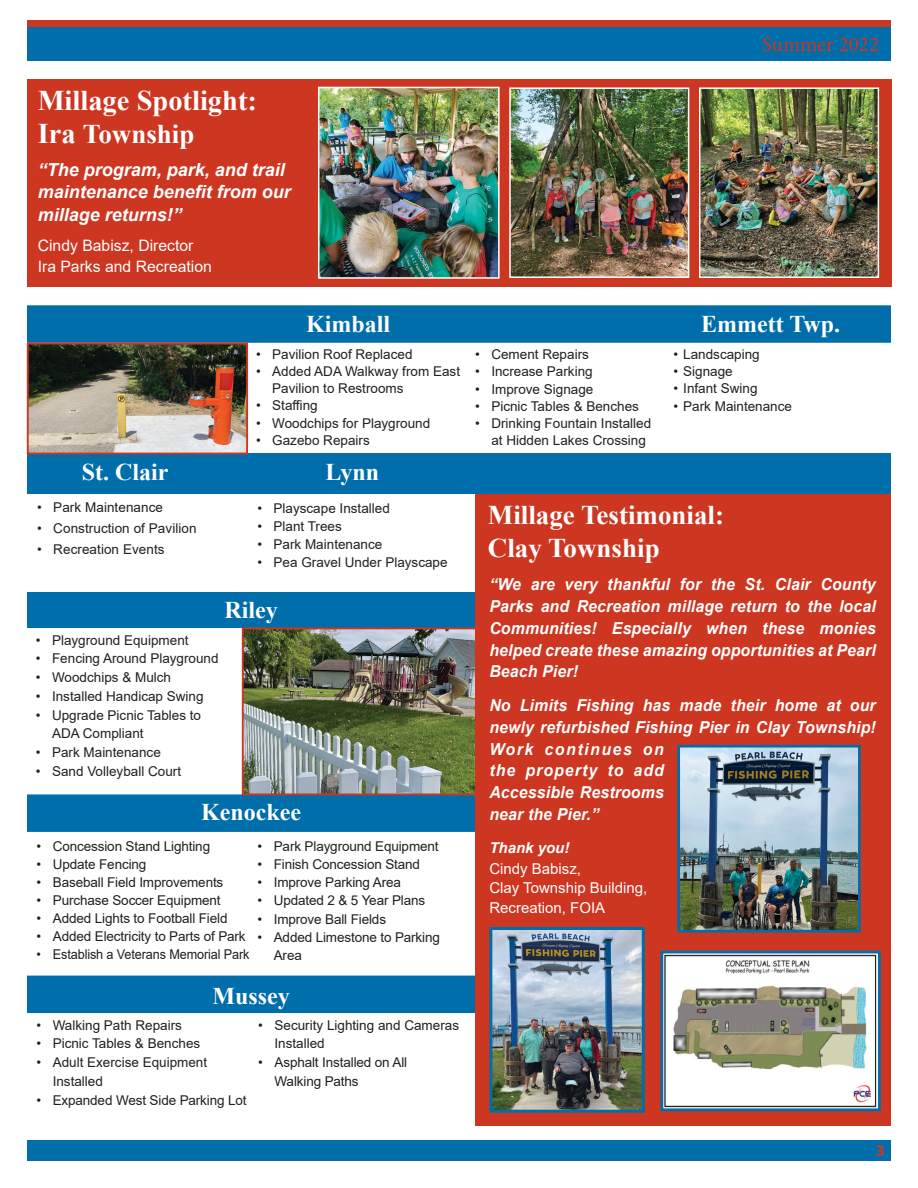
<style>
.page{position:relative;width:918px;height:1188px;background:#fff}
.page>*{position:absolute;margin:0;border:0;box-sizing:border-box;transform-origin:0 0}
.t1{font:700 28.5px "Times New Roman";color:#fff}
.t2{font:700 27px "Times New Roman";color:#fff}
.t3{font:700 24px "Times New Roman";color:#fff}
.t4{font:21px "Minion Pro";color:#cd3621}
.t5{font:italic 700 18px/22.5px "Arial";color:#fff}
.t6{font:italic 700 16.5px/21.8px "Arial";letter-spacing:.01em;color:#fff;text-align:justify;scale:.96 1}
.t7{font:700 16.5px "Myriad Pro";color:#cd3621}
.t8{font:15.75px "Arial";color:#fff}
.t9{font:15px/19.5px "Arial";color:#fff}
.t10{font:italic 700 15px "Arial";color:#fff}
.t11{font:13.5px/18.8px "Arial";color:#231f20}
.t12{font:13.5px "Arial";color:#231f20;scale:.94 1}
.s1{font-size:28.5px}
</style>
<div class="page">
<div style="left:27px;top:592px;width:470px;height:36px;background:#006eaa"></div>
<div style="left:27px;top:27px;width:864px;height:34px;background:#006eaa"></div>
<div style="left:27px;top:20px;width:864px;height:7px;background:#cd3621"></div>
<div style="left:27px;top:1141px;width:864px;height:20px;background:#006eaa"></div>
<div style="left:28px;top:79px;width:864px;height:207px;background:#cd3621"></div>
<div style="left:27px;top:794px;width:539px;height:38px;background:#006eaa;border:2px solid #006eaa"></div>
<div style="left:27px;top:454px;width:864px;height:40px;background:#006eaa"></div>
<div style="left:27px;top:305px;width:864px;height:38px;background:#006eaa;border:2px solid #006eaa"></div>
<div style="left:27px;top:976px;width:510px;height:37px;background:#006eaa"></div>
<img style="left:245px;top:630px;width:229px;height:162px">
<div style="left:242px;top:627px;width:235px;height:168px;border:2px solid #cd3621"></div>
<img style="left:512px;top:90px;width:174px;height:185px">
<div style="left:509px;top:87px;width:180px;height:191px;border:2px solid #fff"></div>
<img style="left:701px;top:89px;width:176px;height:187px">
<div style="left:699px;top:87px;width:180px;height:191px;border:1px solid #fff"></div>
<img style="left:321px;top:90px;width:176px;height:186px">
<div style="left:318px;top:87px;width:182px;height:192px;border:2px solid #fff"></div>
<img style="left:30px;top:346px;width:215px;height:105px">
<div style="left:27px;top:343px;width:221px;height:111px;border:2px solid #cd3621"></div>
<div style="left:475px;top:494px;width:416px;height:632px;background:#cd3621"></div>
<img style="left:664px;top:955px;width:213px;height:152px">
<div style="left:660px;top:951px;width:221px;height:160px;border:3px solid #006eaa"></div>
<img style="left:493px;top:931px;width:148px;height:178px">
<div style="left:489px;top:927px;width:156px;height:186px;border:3px solid #006eaa"></div>
<img style="left:681px;top:749px;width:176px;height:180px">
<div style="left:677px;top:745px;width:184px;height:188px;border:3px solid #006eaa"></div>
<p class="t1" style="left:38px;top:80px;width:221px">Millage Spotlight:</p>
<p class="t2" style="left:38px;top:114px;width:158px"><span class="s1">Ira</span> Township</p>
<p class="t5" style="left:38px;top:159px;width:255px">“The program, park, and trail maintenance benefit from our millage returns!”</p>
<p class="t8" style="left:38px;top:234px;width:157px">Cindy Babisz, Director</p>
<p class="t8" style="left:38px;top:255px;width:176px">Ira Parks and Recreation</p>
<p class="t4" style="left:762px;top:30px;width:118px">Summer 2022</p>
<p class="t3" style="left:82px;top:455px;width:88px">St. Clair</p>
<p class="t11" style="left:37px;top:498px;width:128px">• Park Maintenance</p>
<p class="t11" style="left:37px;top:519px;width:161px">• Construction of Pavilion</p>
<p class="t11" style="left:37px;top:540px;width:129px">• Recreation Events</p>
<p class="t3" style="left:306px;top:306px;width:86px">Kimball</p>
<p class="t11" style="left:256px;top:344px;width:158px">• Pavilion Roof Replaced</p>
<p class="t11" style="left:272px;top:362px;width:189px;line-height:17.2px;text-indent:-16px">• Added ADA Walkway from East<br>Pavilion to Restrooms</p>
<p class="t11" style="left:256px;top:396px;width:63px">• Staffing</p>
<p class="t11" style="left:256px;top:413px;width:176px">• Woodchips for Playground</p>
<p class="t11" style="left:256px;top:431px;width:115px">• Gazebo Repairs</p>
<p class="t3" style="left:326px;top:455px;width:55px">Lynn</p>
<p class="t11" style="left:257px;top:498px;width:134px">• Playscape Installed</p>
<p class="t11" style="left:257px;top:516px;width:86px">• Plant Trees</p>
<p class="t11" style="left:257px;top:534px;width:126px">• Park Maintenance</p>
<p class="t11" style="left:257px;top:552px;width:192px">• Pea Gravel Under Playscape</p>
<p class="t3" style="left:224px;top:593px;width:55px">Riley</p>
<p class="t11" style="left:36px;top:630px;width:154px">• Playground Equipment</p>
<p class="t11" style="left:36px;top:649px;width:184px">• Fencing Around Playground</p>
<p class="t11" style="left:36px;top:668px;width:137px">• Woodchips &amp; Mulch</p>
<p class="t11" style="left:36px;top:687px;width:169px">• Installed Handicap Swing</p>
<p class="t11" style="left:52px;top:705px;width:151px;text-indent:-16px">• Upgrade Picnic Tables to<br>ADA Compliant</p>
<p class="t11" style="left:36px;top:743px;width:126px">• Park Maintenance</p>
<p class="t11" style="left:36px;top:762px;width:147px">• Sand Volleyball Court</p>
<p class="t3" style="left:201px;top:794px;width:101px">Kenockee</p>
<p class="t11" style="left:37px;top:837px;width:175px">• Concession Stand Lighting</p>
<p class="t11" style="left:37px;top:855px;width:111px">• Update Fencing</p>
<p class="t11" style="left:37px;top:873px;width:188px">• Baseball Field Improvements</p>
<p class="t11" style="left:37px;top:891px;width:186px">• Purchase Soccer Equipment</p>
<p class="t11" style="left:37px;top:909px;width:192px">• Added Lights to Football Field</p>
<p class="t11" style="left:37px;top:927px;width:211px">• Added Electricity to Parts of Park</p>
<p class="t12" style="left:37px;top:945px;width:228px">• Establish a Veterans Memorial Park</p>
<p class="t11" style="left:258px;top:836px;width:183px">• Park Playground Equipment</p>
<p class="t11" style="left:258px;top:855px;width:164px">• Finish Concession Stand</p>
<p class="t11" style="left:258px;top:873px;width:145px">• Improve Parking Area</p>
<p class="t11" style="left:258px;top:891px;width:169px">• Updated 2 &amp; 5 Year Plans</p>
<p class="t11" style="left:258px;top:910px;width:130px">• Improve Ball Fields</p>
<p class="t11" style="left:274px;top:928px;width:168px;line-height:18.3px;text-indent:-16px">• Added Limestone to Parking<br>Area</p>
<p class="t3" style="left:212px;top:979px;width:79px">Mussey</p>
<p class="t11" style="left:36px;top:1015px;width:147px">• Walking Path Repairs</p>
<p class="t11" style="left:36px;top:1034px;width:165px">• Picnic Tables &amp; Benches</p>
<p class="t11" style="left:53px;top:1053px;width:156px;text-indent:-16px">• Adult Exercise Equipment<br>Installed</p>
<p class="t11" style="left:36px;top:1090px;width:212px">• Expanded West Side Parking Lot</p>
<p class="t11" style="left:275px;top:1015px;width:186px;text-indent:-16px">• Security Lighting and Cameras<br>Installed</p>
<p class="t11" style="left:275px;top:1053px;width:134px;text-indent:-16px">• Asphalt Installed on All<br>Walking Paths</p>
<p class="t11" style="left:475px;top:345px;width:115px">• Cement Repairs</p>
<p class="t11" style="left:475px;top:362px;width:119px">• Increase Parking</p>
<p class="t11" style="left:475px;top:379px;width:120px">• Improve Signage</p>
<p class="t11" style="left:475px;top:397px;width:165px">• Picnic Tables &amp; Benches</p>
<p class="t11" style="left:491px;top:415px;width:161px;line-height:17.2px;text-indent:-16px">• Drinking Fountain Installed at Hidden Lakes Crossing</p>
<p class="t3" style="left:701px;top:306px;width:141px">Emmett Twp.</p>
<p class="t11" style="left:674px;top:345px;width:88px">• Landscaping</p>
<p class="t11" style="left:674px;top:362px;width:61px">• Signage</p>
<p class="t11" style="left:674px;top:379px;width:85px">• Infant Swing</p>
<p class="t11" style="left:674px;top:396px;width:120px">• Park Maintenance</p>
<p class="t2" style="left:488px;top:496px;width:238px">Millage Testimonial:</p>
<p class="t2" style="left:488px;top:528px;width:173px">Clay Township</p>
<p class="t6" style="left:489px;top:574px;width:404px">“We are very thankful for the St. Clair County Parks and Recreation millage return to the local Communities! Especially when these monies helped create these amazing opportunities at Pearl Beach Pier!</p>
<p class="t6" style="left:489px;top:695px;width:404px;text-align:left">No Limits Fishing has made their home at our newly refurbished Fishing Pier in Clay Township!<br>Work continues on<br>the property to add<br>Accessible Restrooms<br>near the Pier.”</p>
<p class="t10" style="left:489px;top:838px;width:82px">Thank you!</p>
<p class="t9" style="left:489px;top:859px;width:93px">Cindy Babisz,</p>
<p class="t9" style="left:489px;top:878px;width:160px">Clay Township Building,<br>Recreation, FOIA</p>
<p class="t7" style="left:876px;top:1140px;width:11px">3</p>
</div>
